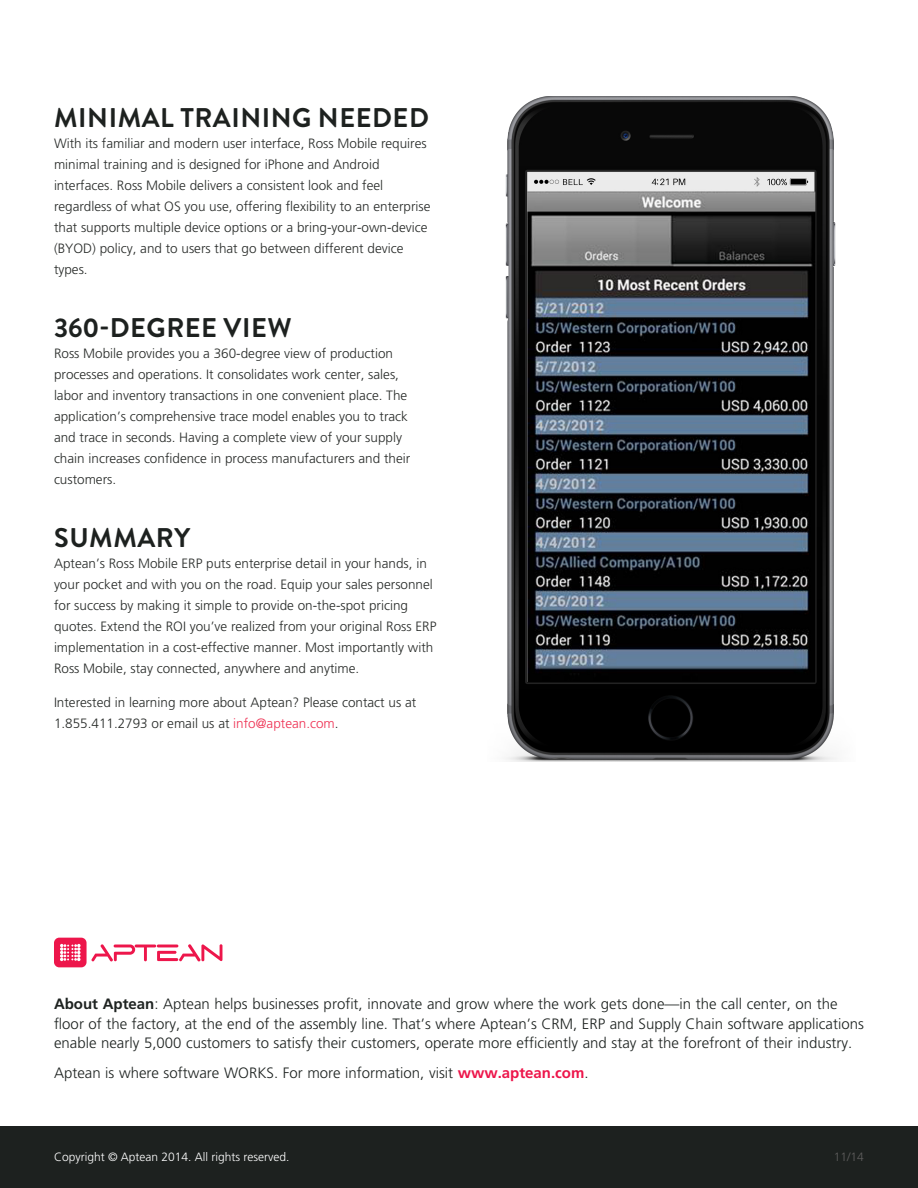
<style>
.page{position:relative;width:918px;height:1188px;background:#fff}
.page>*{position:absolute;margin:0;border:0;box-sizing:border-box;transform-origin:0 0}
.t1{font:700 27px "Brandon Grotesque";letter-spacing:.02em;color:#1d211f}
.t2{font:300 15px/19.5px "Frutiger LT Std";color:#1e2321}
.t3{font:300 13.5px/21px "Frutiger LT Std";color:#282b29}
.t4{font:300 12px "Frutiger LT Std";color:#fff}
.t5{font:300 12px "Frutiger LT Std";color:#5f5e5d}
.s1{color:#ee3254}
.s2{font-weight:700}
.s3{font-weight:700;color:#ed164b}
</style>
<div class="page">
<div style="left:0;top:1126px;width:918px;height:62px;background:#1d211f"></div>
<div style="left:54px;top:938px;width:33px;height:29px;background:#ed164b;border-radius:5px"></div>
<svg style="left:60px;top:944px;width:21px;height:17px"></svg>
<svg style="left:91px;top:944px;width:131px;height:17px"></svg>
<img style="left:505px;top:96px;width:332px;height:665px">
<p class="t1" style="left:54px;top:99px;width:376px">MINIMAL TRAINING NEEDED</p>
<p class="t3" style="left:54px;top:133px;width:378px">With its familiar and modern user interface, Ross Mobile requires minimal training and is designed for iPhone and Android interfaces. Ross Mobile delivers a consistent look and feel regardless of what OS you use, offering flexibility to an enterprise that supports multiple device options or a bring-your-own-device (BYOD) policy, and to users that go between different device types.</p>
<p class="t1" style="left:54px;top:309px;width:239px">360-DEGREE VIEW</p>
<p class="t3" style="left:54px;top:343px;width:358px">Ross Mobile provides you a 360-degree view of production processes and operations. It consolidates work center, sales, labor and inventory transactions in one convenient place. The application’s comprehensive trace model enables you to track and trace in seconds. Having a complete view of your supply chain increases confidence in process manufacturers and their customers.</p>
<p class="t1" style="left:54px;top:519px;width:138px">SUMMARY</p>
<p class="t3" style="left:54px;top:553px;width:384px">Aptean’s Ross Mobile ERP puts enterprise detail in your hands, in your pocket and with you on the road. Equip your sales personnel for success by making it simple to provide on-the-spot pricing quotes. Extend the ROI you’ve realized from your original Ross ERP implementation in a cost-effective manner. Most importantly with Ross Mobile, stay connected, anywhere and anytime.</p>
<p class="t3" style="left:54px;top:692px;width:364px">Interested in learning more about Aptean? Please contact us at<br>1.855.411.2793 or email us at <span class="s1">info@aptean.com</span>.</p>
<p class="t2" style="left:54px;top:995px;width:811px"><span class="s2">About Aptean</span>: Aptean helps businesses profit, innovate and grow where the work gets done—in the call center, on the floor of the factory, at the end of the assembly line. That’s where Aptean’s CRM, ERP and Supply Chain software applications enable nearly 5,000 customers to satisfy their customers, operate more efficiently and stay at the forefront of their industry.</p>
<p class="t2" style="left:54px;top:1063px;width:536px">Aptean is where software WORKS. For more information, visit <span class="s3">www.aptean.com</span>.</p>
<p class="t4" style="left:54px;top:1150px;width:237px">Copyright © Aptean 2014. All rights reserved.</p>
<p class="t5" style="left:834px;top:1150px;width:32px">11/14</p>
</div>
